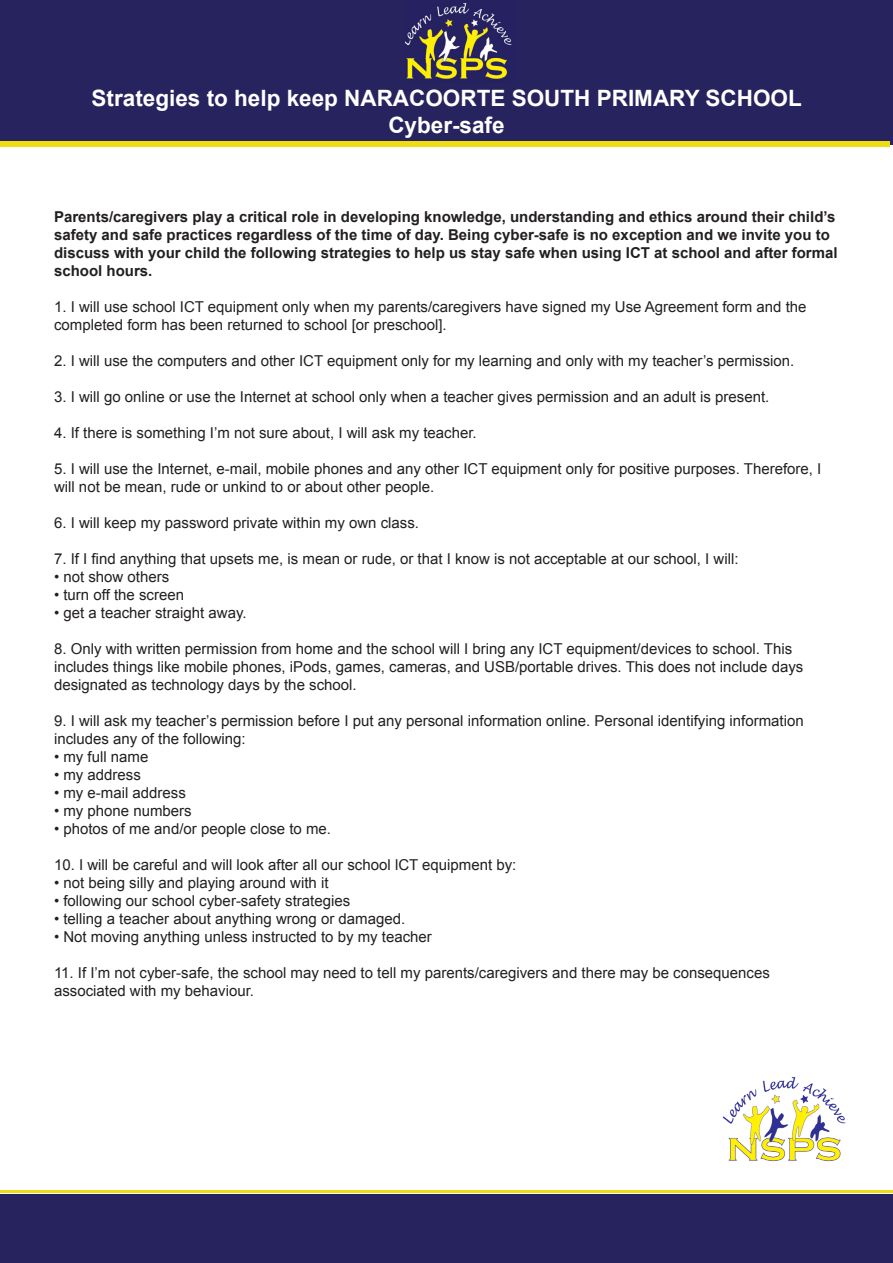
<style>
.page{position:relative;width:893px;height:1263px;background:#fff}
.page>*{position:absolute;margin:0;border:0;box-sizing:border-box;transform-origin:0 0}
.t1{font:700 22.5px "Arial";color:#fff}
.t2{font:15px/18px "Arial";color:#231f20}
.t3{font:700 15px/18px "Arial";color:#231f20}
</style>
<div class="page">
<img style="left:722px;top:1076px;width:124px;height:86px">
<div style="left:0;top:1194px;width:893px;height:69px;background:#27235e"></div>
<hr style="left:0;top:1190px;width:893px;height:3px;background:#efdc13">
<div style="left:0;top:0;width:893px;height:144px;background:#27235e"></div>
<img style="left:405px;top:3px;width:107px;height:76px">
<div style="left:0;top:141px;width:889px;height:6px;background:#efdc13"></div>
<p class="t1" style="left:92px;top:83px;width:712px">Strategies to help keep NARACOORTE SOUTH PRIMARY SCHOOL</p>
<p class="t1" style="left:388px;top:110px;width:118px">Cyber-safe</p>
<p class="t3" style="left:54px;top:208px;width:785px">Parents/caregivers play a critical role in developing knowledge, understanding and ethics around their child’s safety and safe practices regardless of the time of day. Being cyber-safe is no exception and we invite you to discuss with your child the following strategies to help us stay safe when using ICT at school and after formal school hours.</p>
<p class="t2" style="left:54px;top:298px;width:754px">1. I will use school ICT equipment only when my parents/caregivers have signed my Use Agreement form and the completed form has been returned to school [or preschool].</p>
<p class="t2" style="left:54px;top:352px;width:742px">2. I will use the computers and other ICT equipment only for my learning and only with my teacher’s permission.</p>
<p class="t2" style="left:54px;top:388px;width:717px">3. I will go online or use the Internet at school only when a teacher gives permission and an adult is present.</p>
<p class="t2" style="left:54px;top:424px;width:424px">4. If there is something I’m not sure about, I will ask my teacher.</p>
<p class="t2" style="left:54px;top:460px;width:769px">5. I will use the Internet, e-mail, mobile phones and any other ICT equipment only for positive purposes. Therefore, I will not be mean, rude or unkind to or about other people.</p>
<p class="t2" style="left:54px;top:514px;width:367px">6. I will keep my password private within my own class.</p>
<p class="t2" style="left:54px;top:550px;width:686px">7. If I find anything that upsets me, is mean or rude, or that I know is not acceptable at our school, I will:</p>
<p class="t2" style="left:54px;top:568px;width:117px">• not show others</p>
<p class="t2" style="left:54px;top:586px;width:132px">• turn off the screen</p>
<p class="t2" style="left:54px;top:604px;width:194px">• get a teacher straight away.</p>
<p class="t2" style="left:54px;top:640px;width:751px">8. Only with written permission from home and the school will I bring any ICT equipment/devices to school. This includes things like mobile phones, iPods, games, cameras, and USB/portable drives. This does not include days designated as technology days by the school.</p>
<p class="t2" style="left:54px;top:712px;width:751px">9. I will ask my teacher’s permission before I put any personal information online. Personal identifying information includes any of the following:</p>
<p class="t2" style="left:54px;top:748px;width:96px">• my full name</p>
<p class="t2" style="left:54px;top:766px;width:88px">• my address</p>
<p class="t2" style="left:54px;top:784px;width:133px">• my e-mail address</p>
<p class="t2" style="left:54px;top:802px;width:139px">• my phone numbers</p>
<p class="t2" style="left:54px;top:820px;width:279px">• photos of me and/or people close to me.</p>
<p class="t2" style="left:54px;top:856px;width:464px">10. I will be careful and will look after all our school lCT equipment by:</p>
<p class="t2" style="left:54px;top:874px;width:276px">• not being silly and playing around with it</p>
<p class="t2" style="left:54px;top:892px;width:298px">• following our school cyber-safety strategies</p>
<p class="t2" style="left:54px;top:910px;width:353px">• telling a teacher about anything wrong or damaged.</p>
<p class="t2" style="left:54px;top:928px;width:379px">• Not moving anything unless instructed to by my teacher</p>
<p class="t2" style="left:54px;top:964px;width:717px">11. If I’m not cyber-safe, the school may need to tell my parents/caregivers and there may be consequences</p>
<p class="t2" style="left:54px;top:982px;width:202px">associated with my behaviour.</p>
</div>
